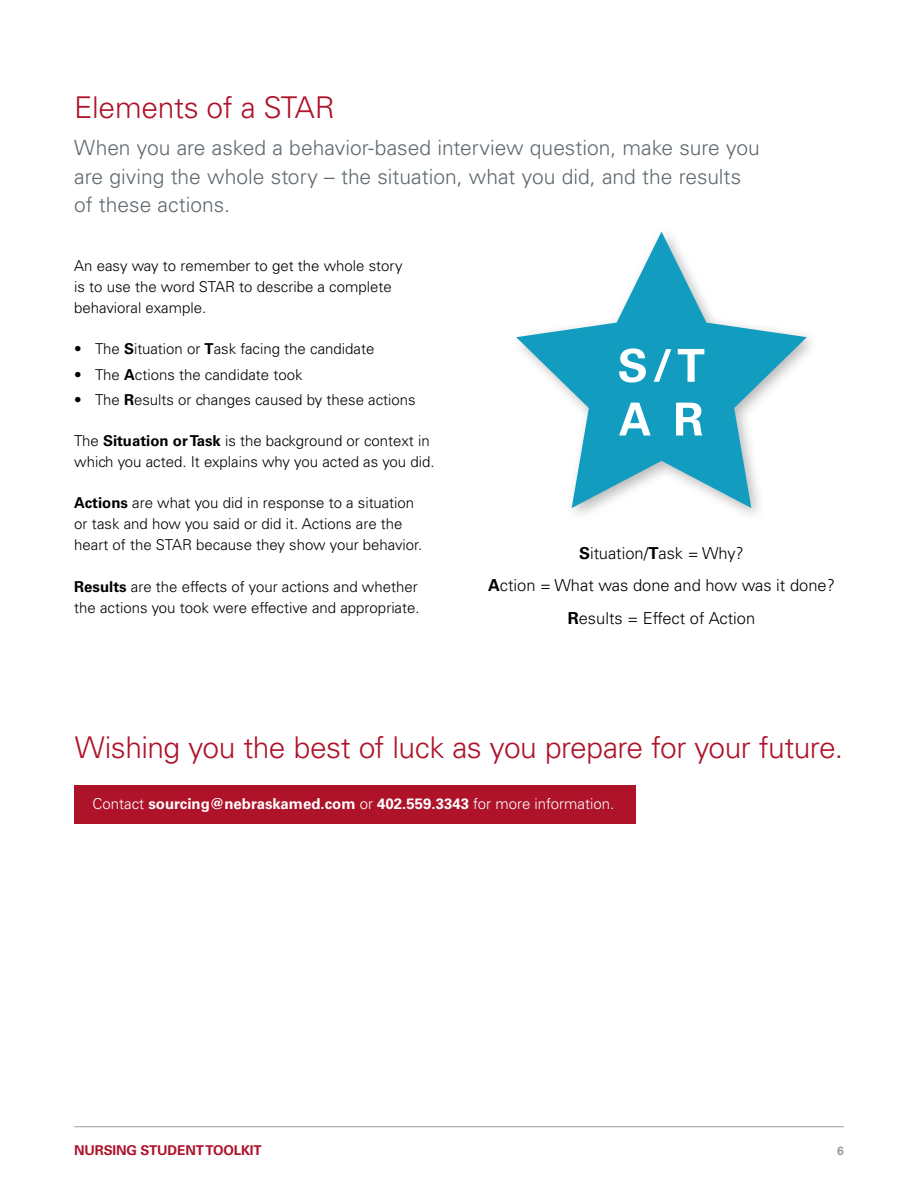
<style>
.page{position:relative;width:918px;height:1188px;background:#fff}
.page>*{position:absolute;margin:0;border:0;box-sizing:border-box;transform-origin:0 0}
.t1{font:300 30px "Univers LT Std";letter-spacing:-.02em;color:#ae132a}
.t2{font:300 21px/28.5px "Univers LT Std";color:#5f696f}
.t3{font:300 16.5px/32.2px "Univers LT Std";color:#000;text-align:center}
.t4{font:300 15px/21px "Univers LT Std";color:#000}
.t5{font:700 15px "Univers LT Std";color:#fff}
.t6{font:700 13.5px "Univers LT Std";letter-spacing:-.01em;color:#ae132a}
.t7{font:700 12px "Univers LT Std";color:#989ea3}
.s1{font-weight:700}
.s2{font-weight:300}
</style>
<div class="page">
<hr style="left:74px;top:1126px;width:770px;height:1px;background:#989ea3">
<svg style="left:516px;top:232px;width:291px;height:276px"></svg>
<svg style="left:619px;top:403px;width:83px;height:32px"></svg>
<svg style="left:619px;top:348px;width:85px;height:35px"></svg>
<div style="left:74px;top:785px;width:562px;height:39px;background:#ae132a"></div>
<h1 class="t1" style="left:74px;top:90px;width:262px">Elements of a STAR</h1>
<h2 class="t2" style="left:74px;top:134px;width:687px">When you are asked a behavior-based interview question, make sure you are giving the whole story – the situation, what you did, and the results of these actions.</h2>
<p class="t4" style="left:74px;top:255px;width:330px">An easy way to remember to get the whole story is to use the word STAR to describe a complete behavioral example.</p>
<p class="t4" style="left:74px;top:338px;width:302px">• The <span class="s1">S</span>ituation or <span class="s1">T</span>ask facing the candidate</p>
<p class="t4" style="left:74px;top:364px;width:230px">• The <span class="s1">A</span>ctions the candidate took</p>
<p class="t4" style="left:74px;top:389px;width:343px">• The <span class="s1">R</span>esults or changes caused by these actions</p>
<p class="t4" style="left:74px;top:430px;width:362px">The <span class="s1">Situation or Task</span> is the background or context in which you acted. It explains why you acted as you did.</p>
<p class="t4" style="left:74px;top:493px;width:350px"><span class="s1">Actions</span> are what you did in response to a situation or task and how you said or did it. Actions are the heart of the STAR because they show your behavior.</p>
<p class="t4" style="left:74px;top:576px;width:347px"><span class="s1">Results</span> are the effects of your actions and whether the actions you took were effective and appropriate.</p>
<p class="t3" style="left:488px;top:537px;width:349px"><span class="s1">S</span>ituation/<span class="s1">T</span>ask = Why?<br><span class="s1">A</span>ction = What was done and how was it done?<br><span class="s1">R</span>esults = Effect of Action</p>
<h1 class="t1" style="left:75px;top:729px;width:770px">Wishing you the best of luck as you prepare for your future.</h1>
<p class="t5" style="left:92px;top:795px;width:523px"><span class="s2">Contact</span> sourcing@nebraskamed.com <span class="s2">or</span> 402.559.3343 <span class="s2">for more information.</span></p>
<p class="t6" style="left:74px;top:1142px;width:189px">NURSING STUDENT TOOLKIT</p>
<p class="t7" style="left:837px;top:1144px;width:8px">6</p>
</div>
